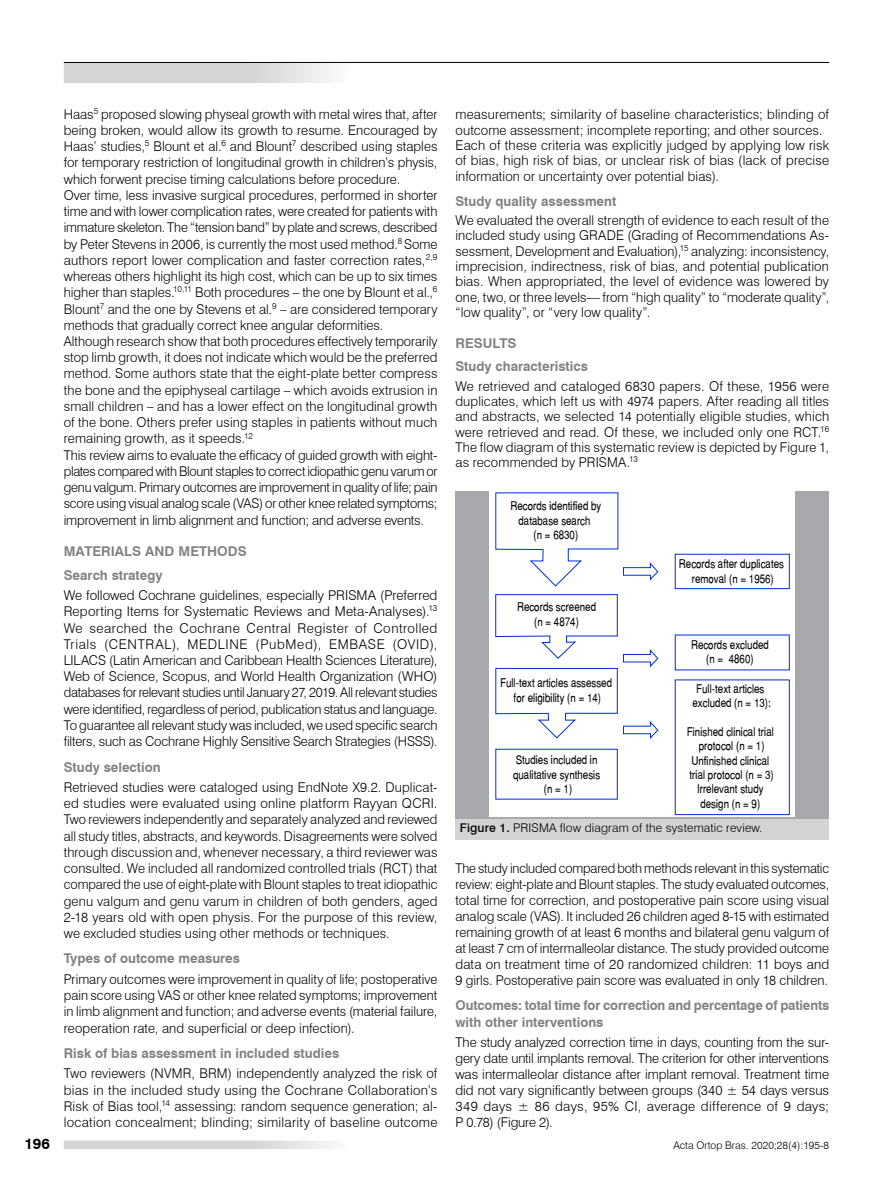
<style>
.page{position:relative;width:893px;height:1191px;background:#fff}
.page>*{position:absolute;margin:0;border:0;box-sizing:border-box;transform-origin:0 0}
.t1{font:700 15px "Swiss 721 BT";color:#000}
.t2{font:300 13.5px/16.2px "Swiss 721 BT";color:#000;text-align:justify}
.t3{font:300 13.5px/16px "Swiss 721 BT";color:#000;text-align:justify;scale:.96 1}
.t4{font:700 13.5px/23.2px "Swiss 721 BT";color:#808284}
.t5{font:12px/14.4px "Helvetica Narrow";color:#000;text-align:center}
.t6{font:300 12px "Swiss 721 BT";letter-spacing:.01em;color:#000}
.t7{font:300 10.5px "Swiss 721 BT";color:#000}
.s1{font-weight:500}
</style>
<div class="page">
<svg style="left:64px;top:63px;width:267px;height:20px;background:#d7d9da"></svg>
<svg style="left:64px;top:1140px;width:267px;height:9px;background:#dadcdc"></svg>
<hr style="left:64px;top:62px;width:765px;height:1px;background:#000">
<div style="left:455px;top:491px;width:374px;height:328px;background:#a7a9ac"></div>
<div style="left:490px;top:491px;width:305px;height:326px;background:#fff"></div>
<div style="left:495px;top:492px;width:164px;height:95px;background:#fff"></div>
<svg style="left:495px;top:594px;width:164px;height:145px;background:#f5f6fd"></svg>
<div style="left:675px;top:554px;width:115px;height:35px;border:1px solid #002ed7"></div>
<div style="left:675px;top:679px;width:115px;height:136px;border:1px solid #002ed7"></div>
<div style="left:455px;top:819px;width:374px;height:20px;background:#d1d3d4"></div>
<p class="t2" style="left:64px;top:106px;width:375px;text-align:left">Haas<sup>5</sup> proposed slowing physeal growth with metal wires that, after being broken, would allow its growth to resume. Encouraged by Haas’ studies,<sup>5</sup> Blount et al.<sup>6</sup> and Blount<sup>7</sup> described using staples for temporary restriction of longitudinal growth in children’s physis, which forwent precise timing calculations before procedure.<br>Over time, less invasive surgical procedures, performed in shorter time and with lower complication rates, were created for patients with immature skeleton. The “tension band” by plate and screws, described by Peter Stevens in 2006, is currently the most used method.<sup>8</sup> Some authors report lower complication and faster correction rates,<sup>2,9 </sup>whereas others highlight its high cost, which can be up to six times higher than staples.<sup>10,11</sup> Both procedures – the one by Blount et al.,<sup>6<br></sup>Blount<sup>7</sup> and the one by Stevens et al.<sup>9</sup> – are considered temporary methods that gradually correct knee angular deformities.<br>Although research show that both procedures effectively temporarily stop limb growth, it does not indicate which would be the preferred method. Some authors state that the eight-plate better compress the bone and the epiphyseal cartilage – which avoids extrusion in small children – and has a lower effect on the longitudinal growth of the bone. Others prefer using staples in patients without much remaining growth, as it speeds.<sup>12<br></sup>This review aims to evaluate the efficacy of guided growth with eight&shy;plates compared with Blount staples to correct idiopathic genu varum or genu valgum. Primary outcomes are improvement in quality of life; pain score using visual analog scale (VAS) or other knee related symptoms; improvement in limb alignment and function; and adverse events.</p>
<p class="t4" style="left:64px;top:540px;width:184px">MATERIALS AND METHODS<br>Search strategy</p>
<p class="t2" style="left:64px;top:587px;width:375px">We followed Cochrane guidelines, especially PRISMA (Preferred Reporting Items for Systematic Reviews and Meta-Analyses).<sup>13<br></sup>We searched the Cochrane Central Register of Controlled Trials (CENTRAL), MEDLINE (PubMed), EMBASE (OVID), LILACS (Latin American and Caribbean Health Sciences Literature), Web of Science, Scopus, and World Health Organization (WHO) databases for relevant studies until January 27, 2019. All relevant studies were identified, regardless of period, publication status and language.<br>To guarantee all relevant study was included, we used specific search filters, such as Cochrane Highly Sensitive Search Strategies (HSSS).</p>
<p class="t4" style="left:64px;top:755px;width:98px">Study selection</p>
<p class="t2" style="left:64px;top:779px;width:375px">Retrieved studies were cataloged using EndNote X9.2. Duplicat&shy;ed studies were evaluated using online platform Rayyan QCRI.<br>Two reviewers independently and separately analyzed and reviewed all study titles, abstracts, and keywords. Disagreements were solved through discussion and, whenever necessary, a third reviewer was consulted. We included all randomized controlled trials (RCT) that compared the use of eight-plate with Blount staples to treat idiopathic genu valgum and genu varum in children of both genders, aged 2-18 years old with open physis. For the purpose of this review, we excluded studies using other methods or techniques.</p>
<p class="t4" style="left:64px;top:947px;width:178px">Types of outcome measures</p>
<p class="t2" style="left:64px;top:971px;width:375px">Primary outcomes were improvement in quality of life; postoperative pain score using VAS or other knee related symptoms; improvement in limb alignment and function; and adverse events (material failure, reoperation rate, and superficial or deep infection).</p>
<p class="t4" style="left:64px;top:1041px;width:277px">Risk of bias assessment in included studies</p>
<p class="t2" style="left:64px;top:1065px;width:375px">Two reviewers (NVMR, BRM) independently analyzed the risk of bias in the included study using the Cochrane Collaboration’s Risk of Bias tool,<sup>14</sup> assessing: random sequence generation; al&shy;location concealment; blinding; similarity of baseline outcome</p>
<p class="t2" style="left:455px;top:106px;width:375px;line-height:15.5px;text-align:left">measurements; similarity of baseline characteristics; blinding of outcome assessment; incomplete reporting; and other sources.<br>Each of these criteria was explicitly judged by applying low risk of bias, high risk of bias, or unclear risk of bias (lack of precise information or uncertainty over potential bias).</p>
<p class="t4" style="left:455px;top:189px;width:162px">Study quality assessment</p>
<p class="t2" style="left:455px;top:212px;width:375px;line-height:15.3px">We evaluated the overall strength of evidence to each result of the included study using GRADE (Grading of Recommendations As&shy;sessment, Development and Evaluation),<sup>15</sup> analyzing: inconsistency, imprecision, indirectness, risk of bias, and potential publication bias. When appropriated, the level of evidence was lowered by one, two, or three levels— from “high quality” to “moderate quality”, “low quality”, or “very low quality”.</p>
<p class="t4" style="left:455px;top:332px;width:134px">RESULTS<br>Study characteristics</p>
<p class="t2" style="left:455px;top:378px;width:375px;line-height:15.3px">We retrieved and cataloged 6830 papers. Of these, 1956 were duplicates, which left us with 4974 papers. After reading all titles and abstracts, we selected 14 potentially eligible studies, which were retrieved and read. Of these, we included only one RCT.<sup>16<br></sup>The flow diagram of this systematic review is depicted by Figure 1, as recommended by PRISMA.<sup>13</sup></p>
<p class="t5" style="left:510px;top:499px;width:92px">Records identified by database search<br>(n = 6830)</p>
<p class="t5" style="left:517px;top:599px;width:81px">Records screened (n = 4874)</p>
<p class="t5" style="left:679px;top:557px;width:107px">Records after duplicates removal (n = 1956)</p>
<p class="t5" style="left:691px;top:637px;width:79px">Records excluded (n = 4860)</p>
<p class="t5" style="left:692px;top:681px;width:80px">Full-text articles excluded (n = 13):</p>
<p class="t5" style="left:687px;top:724px;width:89px">Finished clinical trial protocol (n = 1)<br>Unfinished clinical trial protocol (n = 3)<br>Irrelevant study design (n = 9)</p>
<p class="t5" style="left:500px;top:676px;width:114px">Full-text articles assessed for eligibility (n = 14)</p>
<p class="t5" style="left:513px;top:752px;width:89px">Studies included in qualitative synthesis (n = 1)</p>
<p class="t6" style="left:460px;top:820px;width:304px"><span class="s1">Figure 1.</span> PRISMA flow diagram of the systematic review.</p>
<p class="t3" style="left:455px;top:860px;width:391px">The study included compared both methods relevant in this systematic review: eight-plate and Blount staples. The study evaluated outcomes, total time for correction, and postoperative pain score using visual analog scale (VAS). It included 26 children aged 8-15 with estimated remaining growth of at least 6 months and bilateral genu valgum of at least 7 cm of intermalleolar distance. The study provided outcome data on treatment time of 20 randomized children: 11 boys and 9 girls. Postoperative pain score was evaluated in only 18 children.</p>
<p class="t4" style="left:455px;top:997px;width:375px;line-height:16.6px">Outcomes: total time for correction and percentage of patients with other interventions</p>
<p class="t2" style="left:455px;top:1034px;width:375px">The study analyzed correction time in days, counting from the sur&shy;gery date until implants removal. The criterion for other interventions was intermalleolar distance after implant removal. Treatment time did not vary significantly between groups (340 ± 54 days versus 349 days ± 86 days, 95% CI, average difference of 9 days; P 0.78) (Figure 2).</p>
<p class="t1" style="left:24px;top:1134px;width:27px">196</p>
<p class="t7" style="left:673px;top:1138px;width:157px">Acta Ortop Bras. 2020;28(4):195-8</p>
</div>
